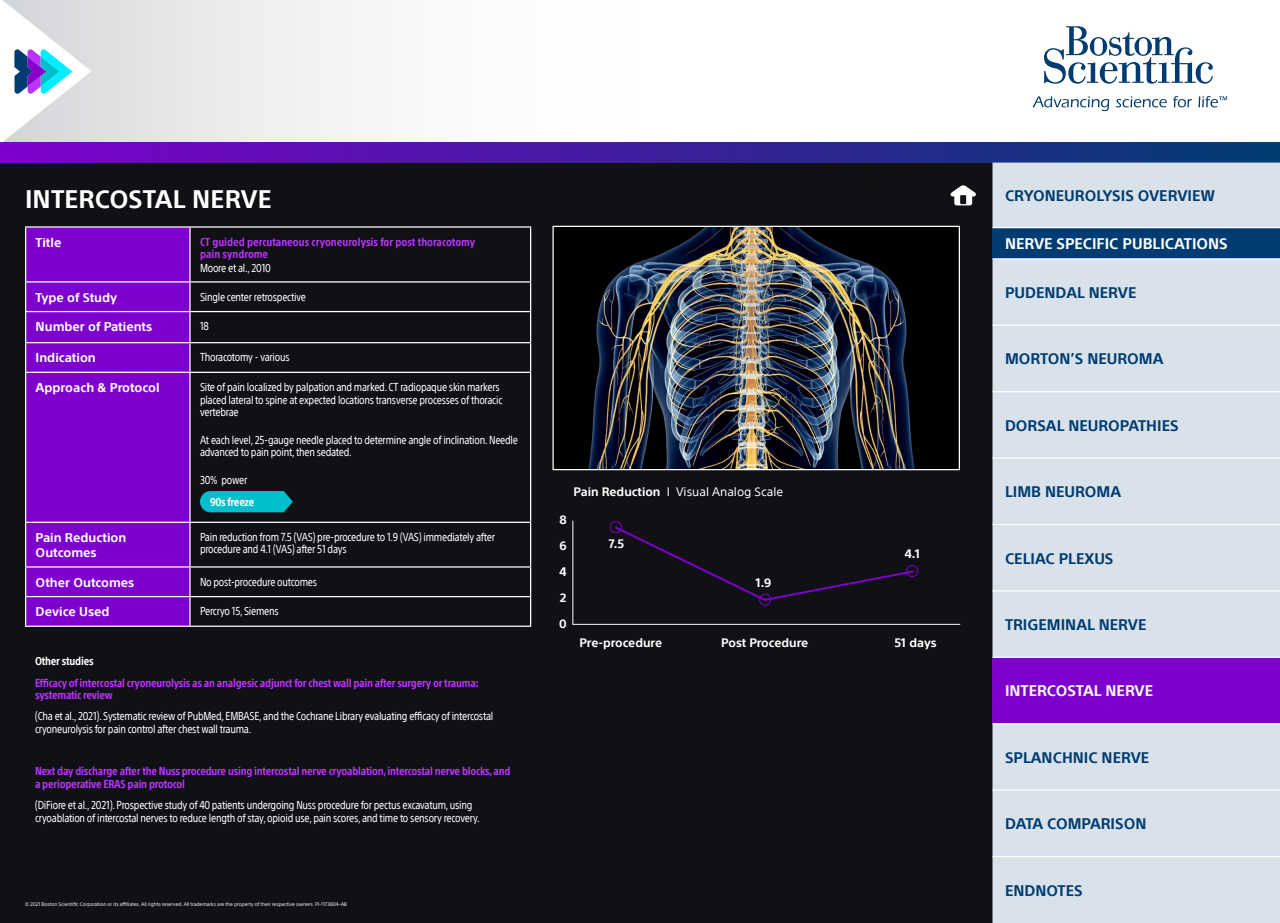
<style>
.page{position:relative;width:1280px;height:923px;background:#fff}
.page>*{position:absolute;margin:0;border:0;box-sizing:border-box;transform-origin:0 0}
.t1{font:700 24.75px "SST";letter-spacing:.005em;color:#fff}
.t2{font:700 15px "SST";color:#003c71}
.t3{font:700 15px "SST";color:#fff}
.t4{font:700 12.5px/15px "SST";color:#fff}
.t5{font:700 12px/26px "SST";color:#fff;text-align:justify}
.t6{font:12px "SST";color:#fff}
.t7{font:condensed 11.25px/12.5px "SST";letter-spacing:-.02em;color:#fff}
.t8{font:700 condensed 11.25px/12.5px "SST";letter-spacing:-.02em;color:#b3f}
.t9{font:700 condensed 11.25px/12.5px "SST";color:#b3f}
.t10{font:700 condensed 11.25px "SST";letter-spacing:-.02em;color:#fff}
.t11{font:5.12px "SST";letter-spacing:-.02em;color:#f8f8f8}
.s1{font-weight:700}
</style>
<div class="page">
<div style="left:0;top:151px;width:1015px;height:771px;background:#101115"></div>
<div style="left:26px;top:228px;width:163px;height:397px;background:#7e00cc"></div>
<hr style="left:25px;top:226px;width:165px;height:2px;background:#fff">
<hr style="left:25px;top:227px;width:1px;height:54px;background:#fff">
<hr style="left:190px;top:226px;width:341px;height:2px;background:#fff">
<hr style="left:189px;top:227px;width:2px;height:54px;background:#fff">
<hr style="left:530px;top:227px;width:1px;height:54px;background:#fff">
<hr style="left:25px;top:281px;width:165px;height:1px;background:#fff">
<svg style="left:25px;top:282px;width:1px;height:29px"></svg>
<hr style="left:190px;top:281px;width:341px;height:1px;background:#fff">
<hr style="left:189px;top:282px;width:2px;height:29px;background:#fff">
<svg style="left:530px;top:282px;width:1px;height:29px"></svg>
<hr style="left:25px;top:311px;width:165px;height:1px;background:#fff">
<hr style="left:25px;top:312px;width:1px;height:30px;background:#fff">
<hr style="left:190px;top:311px;width:341px;height:1px;background:#fff">
<hr style="left:189px;top:312px;width:2px;height:30px;background:#fff">
<hr style="left:530px;top:312px;width:1px;height:30px;background:#fff">
<hr style="left:25px;top:342px;width:165px;height:1px;background:#fff">
<svg style="left:25px;top:343px;width:1px;height:28px"></svg>
<hr style="left:190px;top:342px;width:341px;height:1px;background:#fff">
<hr style="left:189px;top:343px;width:2px;height:28px;background:#fff">
<svg style="left:530px;top:343px;width:1px;height:28px"></svg>
<hr style="left:25px;top:371px;width:165px;height:2px;background:#fff">
<hr style="left:25px;top:373px;width:1px;height:148px;background:#fff">
<hr style="left:190px;top:371px;width:341px;height:2px;background:#fff">
<hr style="left:189px;top:373px;width:2px;height:148px;background:#fff">
<hr style="left:530px;top:373px;width:1px;height:148px;background:#fff">
<hr style="left:25px;top:521px;width:165px;height:2px;background:#fff">
<hr style="left:25px;top:523px;width:1px;height:43px;background:#fff">
<hr style="left:190px;top:521px;width:341px;height:2px;background:#fff">
<hr style="left:189px;top:523px;width:2px;height:43px;background:#fff">
<hr style="left:530px;top:523px;width:1px;height:43px;background:#fff">
<hr style="left:25px;top:566px;width:165px;height:1px;background:#fff">
<hr style="left:190px;top:566px;width:341px;height:1px;background:#fff">
<hr style="left:189px;top:567px;width:2px;height:29px;background:#fff">
<hr style="left:25px;top:596px;width:165px;height:1px;background:#fff">
<svg style="left:25px;top:567px;width:1px;height:58px"></svg>
<hr style="left:190px;top:596px;width:341px;height:1px;background:#fff">
<hr style="left:189px;top:597px;width:2px;height:28px;background:#fff">
<svg style="left:530px;top:567px;width:1px;height:58px"></svg>
<hr style="left:25px;top:625px;width:165px;height:2px;background:#fff">
<hr style="left:190px;top:625px;width:341px;height:2px;background:#fff">
<svg style="left:200px;top:491px;width:93px;height:21px;background:#01b0be"></svg>
<img style="left:554px;top:228px;width:404px;height:240px">
<div style="left:552px;top:226px;width:408px;height:244px;border:1px solid #fff"></div>
<div style="left:0;top:143px;width:1280px;height:19px;background:linear-gradient(to right,#7e00cc,#003c71)"></div>
<svg style="left:1044px;top:26px;width:169px;height:58px"></svg>
<svg style="left:1033px;top:96px;width:76px;height:15px"></svg>
<svg style="left:1116px;top:96px;width:51px;height:11px"></svg>
<svg style="left:1173px;top:96px;width:19px;height:11px"></svg>
<svg style="left:1198px;top:96px;width:29px;height:11px"></svg>
<svg style="left:91px;top:0;width:256px;height:142px"></svg>
<svg style="left:2px;top:0;width:89px;height:142px"></svg>
<svg style="left:572px;top:520px;width:389px;height:105px"></svg>
<div style="left:610px;top:521px;width:12px;height:12px;border:1px solid #7e00cc;border-radius:50%"></div>
<div style="left:759px;top:593px;width:12px;height:12px;border:1px solid #7e00cc;border-radius:50%"></div>
<div style="left:906px;top:565px;width:12px;height:12px;border:1px solid #7e00cc;border-radius:50%"></div>
<svg style="left:951px;top:185px;width:25px;height:20px"></svg>
<div style="left:992px;top:162px;width:288px;height:760px;background:#d9e2ea"></div>
<div style="left:992px;top:228px;width:288px;height:31px;background:#003c71"></div>
<div style="left:992px;top:657px;width:288px;height:66px;background:#7e00cc"></div>
<hr style="left:992px;top:227px;width:288px;height:1px;background:#fff">
<hr style="left:992px;top:258px;width:288px;height:1px;background:#fff">
<hr style="left:992px;top:325px;width:288px;height:1px;background:#fff">
<hr style="left:992px;top:391px;width:288px;height:1px;background:#fff">
<hr style="left:992px;top:457px;width:288px;height:1px;background:#fff">
<hr style="left:992px;top:524px;width:288px;height:1px;background:#fff">
<hr style="left:992px;top:590px;width:288px;height:1px;background:#fff">
<hr style="left:992px;top:656px;width:288px;height:2px;background:#fff">
<hr style="left:992px;top:723px;width:288px;height:1px;background:#fff">
<hr style="left:992px;top:789px;width:288px;height:1px;background:#fff">
<hr style="left:992px;top:856px;width:288px;height:1px;background:#fff">
<h1 class="t1" style="left:25px;top:184px;width:248px">INTERCOSTAL NERVE</h1>
<p class="t4" style="left:36px;top:234px;width:27px">Title</p>
<p class="t9" style="left:200px;top:235px;width:277px">CT guided percutaneous cryoneurolysis for post thoracotomy pain syndrome</p>
<p class="t7" style="left:200px;top:261px;width:72px">Moore et al., 2010</p>
<p class="t4" style="left:36px;top:289px;width:83px">Type of Study</p>
<p class="t7" style="left:200px;top:290px;width:107px">Single center retrospective</p>
<p class="t4" style="left:36px;top:319px;width:118px">Number of Patients</p>
<p class="t7" style="left:200px;top:320px;width:11px">18</p>
<p class="t4" style="left:36px;top:350px;width:62px">Indication</p>
<p class="t7" style="left:200px;top:351px;width:91px">Thoracotomy - various</p>
<p class="t4" style="left:36px;top:380px;width:125px">Approach &amp; Protocol</p>
<p class="t7" style="left:200px;top:380px;width:304px">Site of pain localized by palpation and marked. CT radiopaque skin markers placed lateral to spine at expected locations transverse processes of thoracic vertebrae</p>
<p class="t7" style="left:200px;top:433px;width:319px">At each level, 25-gauge needle placed to determine angle of inclination. Needle advanced to pain point, then sedated.</p>
<p class="t7" style="left:200px;top:473px;width:49px">30% power</p>
<p class="t10" style="left:210px;top:495px;width:46px">90s freeze</p>
<p class="t4" style="left:36px;top:530px;width:92px">Pain Reduction<br>Outcomes</p>
<p class="t7" style="left:200px;top:530px;width:297px">Pain reduction from 7.5 (VAS) pre-procedure to 1.9 (VAS) immediately after procedure and 4.1 (VAS) after 51 days</p>
<p class="t4" style="left:36px;top:574px;width:100px">Other Outcomes</p>
<p class="t7" style="left:200px;top:575px;width:119px">No post-procedure outcomes</p>
<p class="t4" style="left:36px;top:604px;width:75px">Device Used</p>
<p class="t7" style="left:200px;top:605px;width:80px">Percryo 15, Siemens</p>
<p class="t10" style="left:35px;top:654px;width:60px">Other studies</p>
<p class="t8" style="left:35px;top:676px;width:446px">Efficacy of intercostal cryoneurolysis as an analgesic adjunct for chest wall pain after surgery or trauma: systematic review</p>
<p class="t7" style="left:35px;top:710px;width:460px">(Cha et al., 2021). Systematic review of PubMed, EMBASE, and the Cochrane Library evaluating efficacy of intercostal cryoneurolysis for pain control after chest wall trauma.</p>
<p class="t8" style="left:35px;top:765px;width:477px">Next day discharge after the Nuss procedure using intercostal nerve cryoablation, intercostal nerve blocks, and a perioperative ERAS pain protocol</p>
<p class="t7" style="left:35px;top:798px;width:446px">(DiFiore et al., 2021). Prospective study of 40 patients undergoing Nuss procedure for pectus excavatum, using cryoablation of intercostal nerves to reduce length of stay, opioid use, pain scores, and time to sensory recovery.</p>
<p class="t11" style="left:25px;top:901px;width:324px">© 2021 Boston Scientific Corporation or its affiliates. All rights reserved. All trademarks are the property of their respective owners. PI-1173604-AB</p>
<p class="t5" style="left:559px;top:506px;width:9px">8<br>6<br>4<br>2<br>0</p>
<p class="t6" style="left:574px;top:485px;width:211px"><span class="s1">Pain Reduction</span> I Visual Analog Scale</p>
<p class="t5" style="left:609px;top:530px;width:17px">7.5</p>
<p class="t5" style="left:755px;top:570px;width:18px">1.9</p>
<p class="t5" style="left:905px;top:540px;width:17px">4.1</p>
<p class="t5" style="left:579px;top:630px;width:84px">Pre-procedure</p>
<p class="t5" style="left:721px;top:630px;width:88px">Post Procedure</p>
<p class="t5" style="left:895px;top:630px;width:44px">51 days</p>
<h2 class="t2" style="left:1005px;top:187px;width:212px">CRYONEUROLYSIS OVERVIEW</h2>
<h2 class="t3" style="left:1005px;top:235px;width:224px">NERVE SPECIFIC PUBLICATIONS</h2>
<h2 class="t2" style="left:1005px;top:283px;width:133px">PUDENDAL NERVE</h2>
<h2 class="t2" style="left:1005px;top:350px;width:160px">MORTON’S NEUROMA</h2>
<h2 class="t2" style="left:1005px;top:416px;width:175px">DORSAL NEUROPATHIES</h2>
<h2 class="t2" style="left:1005px;top:483px;width:118px">LIMB NEUROMA</h2>
<h2 class="t2" style="left:1005px;top:549px;width:110px">CELIAC PLEXUS</h2>
<h2 class="t2" style="left:1005px;top:615px;width:143px">TRIGEMINAL NERVE</h2>
<h2 class="t3" style="left:1005px;top:682px;width:150px">INTERCOSTAL NERVE</h2>
<h2 class="t2" style="left:1005px;top:748px;width:146px">SPLANCHNIC NERVE</h2>
<h2 class="t2" style="left:1005px;top:814px;width:143px">DATA COMPARISON</h2>
<h2 class="t2" style="left:1005px;top:881px;width:79px">ENDNOTES</h2>
</div>
